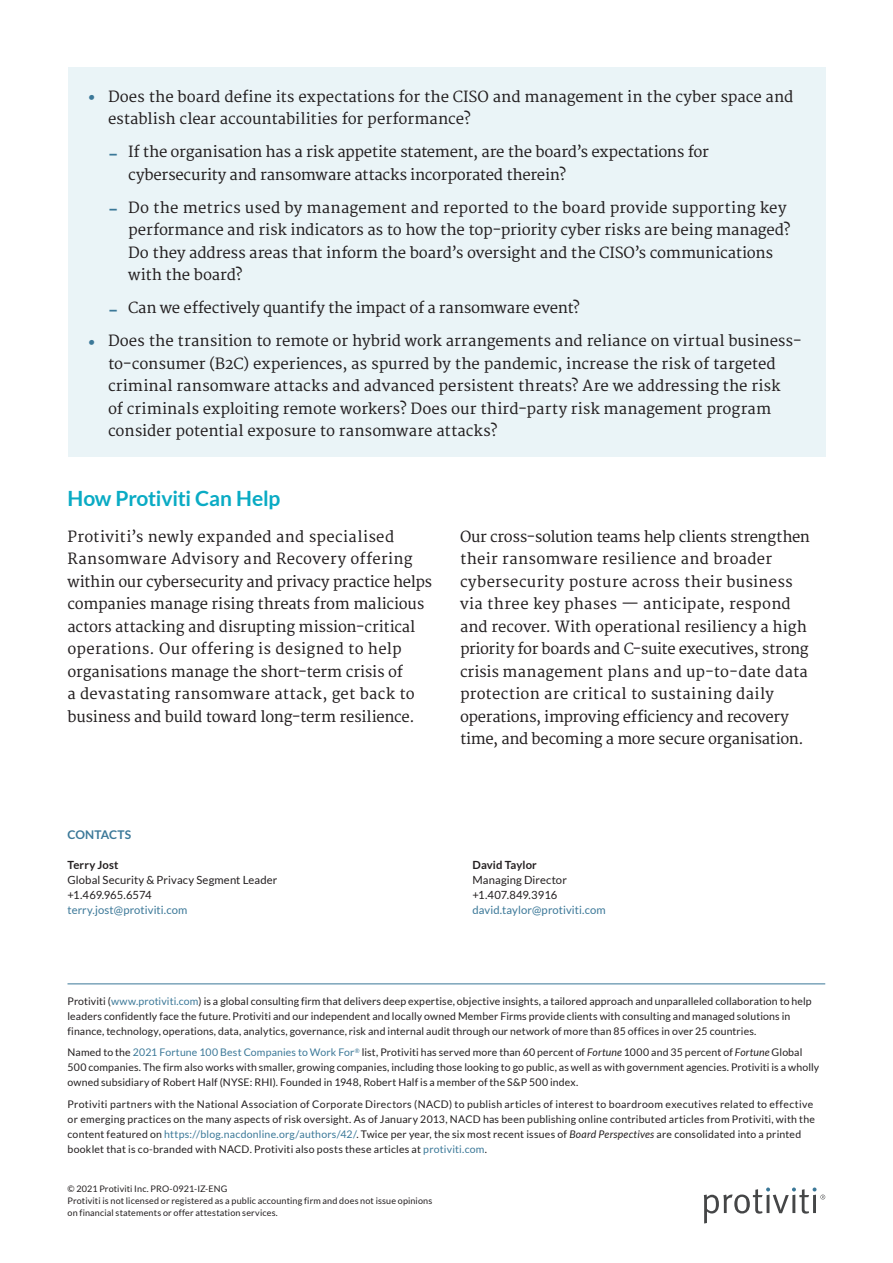
<style>
.page{position:relative;width:893px;height:1263px;background:#fff}
.page>*{position:absolute;margin:0;border:0;box-sizing:border-box;transform-origin:0 0}
.Subhead_-_14_17_bold{font:700 21px "Lato";letter-spacing:-.015em;color:#0aabc4}
.Body__Main_-__10_15{font:15px/22.5px "Merriweather";letter-spacing:-.005em;color:#231f20}
.Headline_-_8_10_Caps{font:700 12px "Lato";letter-spacing:.005em;color:#3b7898}
.Contacts_-_7_5_10{font:11.25px "Lato";letter-spacing:.01em;color:#231f20}
.Contacts_-_7_5_10-2{font:11.25px "Lato";letter-spacing:.01em;color:#3b7898}
.Contacts_-_7_5_10-3{font:700 11.25px "Lato";letter-spacing:.01em;color:#231f20}
.t1{font:10.5px/15px "Lato";letter-spacing:.015em;color:#231f20}
.t2{font:9px/12px "Lato";letter-spacing:.015em;color:#231f20}
.s1{font-weight:700;font-size:18px;color:#3b7898}
.s2{font-family:"Lato";font-weight:700;font-size:18px;color:#3b7898}
.s3{color:#3b7898}
.s4{font-style:italic}
</style>
<div class="page">
<svg style="left:704px;top:1187px;width:121px;height:36px"></svg>
<hr style="left:68px;top:983px;width:757px;height:1px;background:#3b7898">
<div style="left:68px;top:68px;width:757px;height:389px;background:#eaf4f7"></div>
<p class="Body__Main_-__10_15" style="left:108px;top:86px;width:687px;text-indent:-20px"><span class="s1">•</span> Does the board define its expectations for the CISO and management in the cyber space and establish clear accountabilities for performance?</p>
<p class="Body__Main_-__10_15" style="left:128px;top:141px;width:582px;text-indent:-20px"><span class="s2">–</span> If the organisation has a risk appetite statement, are the board’s expectations for cybersecurity and ransomware attacks incorporated therein?</p>
<p class="Body__Main_-__10_15" style="left:128px;top:197px;width:664px;text-indent:-20px"><span class="s2">–</span> Do the metrics used by management and reported to the board provide supporting key performance and risk indicators as to how the top-priority cyber risks are being managed?<br>Do they address areas that inform the board’s oversight and the CISO’s communications with the board?</p>
<p class="Body__Main_-__10_15" style="left:108px;top:297px;width:473px"><span class="s2">–</span> Can we effectively quantify the impact of a ransomware event?</p>
<p class="Body__Main_-__10_15" style="left:108px;top:330px;width:695px;text-indent:-20px"><span class="s1">•</span> Does the transition to remote or hybrid work arrangements and reliance on virtual business&shy;to-consumer (B2C) experiences, as spurred by the pandemic, increase the risk of targeted criminal ransomware attacks and advanced persistent threats? Are we addressing the risk<br>of criminals exploiting remote workers? Does our third-party risk management program consider potential exposure to ransomware attacks?</p>
<p class="Subhead_-_14_17_bold" style="left:68px;top:486px;width:214px">How Protiviti Can Help</p>
<p class="Body__Main_-__10_15" style="left:68px;top:526px;width:366px">Protiviti’s newly expanded and specialised Ransomware Advisory and Recovery offering within our cybersecurity and privacy practice helps companies manage rising threats from malicious actors attacking and disrupting mission-critical operations. Our offering is designed to help organisations manage the short-term crisis of<br>a devastating ransomware attack, get back to business and build toward long-term resilience.</p>
<p class="Body__Main_-__10_15" style="left:460px;top:526px;width:352px">Our cross-solution teams help clients strengthen their ransomware resilience and broader cybersecurity posture across their business via three key phases — anticipate, respond and recover. With operational resiliency a high priority for boards and C-suite executives, strong crisis management plans and up-to-date data protection are critical to sustaining daily operations, improving efficiency and recovery time, and becoming a more secure organisation.</p>
<p class="Headline_-_8_10_Caps" style="left:68px;top:828px;width:65px">CONTACTS</p>
<p class="Contacts_-_7_5_10-3" style="left:68px;top:859px;width:53px">Terry Jost</p>
<p class="Contacts_-_7_5_10" style="left:68px;top:874px;width:211px">Global Security &amp; Privacy Segment Leader</p>
<p class="Contacts_-_7_5_10" style="left:68px;top:889px;width:86px">+1.469.965.6574</p>
<p class="Contacts_-_7_5_10-2" style="left:68px;top:904px;width:121px">terry.jost@protiviti.com</p>
<p class="Contacts_-_7_5_10-3" style="left:472px;top:859px;width:66px">David Taylor</p>
<p class="Contacts_-_7_5_10" style="left:472px;top:874px;width:96px">Managing Director</p>
<p class="Contacts_-_7_5_10" style="left:472px;top:889px;width:86px">+1.407.849.3916</p>
<p class="Contacts_-_7_5_10-2" style="left:472px;top:904px;width:135px">david.taylor@protiviti.com</p>
<p class="t1" style="left:68px;top:993px;width:746px">Protiviti (<span class="s3">www.protiviti.com</span>) is a global consulting firm that delivers deep expertise, objective insights, a tailored approach and unparalleled collaboration to help leaders confidently face the future. Protiviti and our independent and locally owned Member Firms provide clients with consulting and managed solutions in finance, technology, operations, data, analytics, governance, risk and internal audit through our network of more than 85 offices in over 25 countries.</p>
<p class="t1" style="left:68px;top:1045px;width:753px">Named to the <span class="s3">2021 Fortune 100 Best Companies to Work For</span><sup>®</sup> list, Protiviti has served more than 60 percent of <span class="s4">Fortune</span> 1000 and 35 percent of <span class="s4">Fortune</span> Global<br>500 companies. The firm also works with smaller, growing companies, including those looking to go public, as well as with government agencies. Protiviti is a wholly owned subsidiary of Robert Half (NYSE: RHI). Founded in 1948, Robert Half is a member of the S&amp;P 500 index.</p>
<p class="t1" style="left:68px;top:1097px;width:749px">Protiviti partners with the National Association of Corporate Directors (NACD) to publish articles of interest to boardroom executives related to effective or emerging practices on the many aspects of risk oversight. As of January 2013, NACD has been publishing online contributed articles from Protiviti, with the content featured on <span class="s3">https://blog.nacdonline.org/authors/42/</span>. Twice per year, the six most recent issues of <span class="s4">Board Perspectives</span> are consolidated into a printed booklet that is co-branded with NACD. Protiviti also posts these articles at <span class="s3">protiviti.com</span>.</p>
<p class="t2" style="left:68px;top:1182px;width:366px">© 2021 Protiviti Inc. PRO-0921-IZ-ENG<br>Protiviti is not licensed or registered as a public accounting firm and does not issue opinions on financial statements or offer attestation services.</p>
</div>
